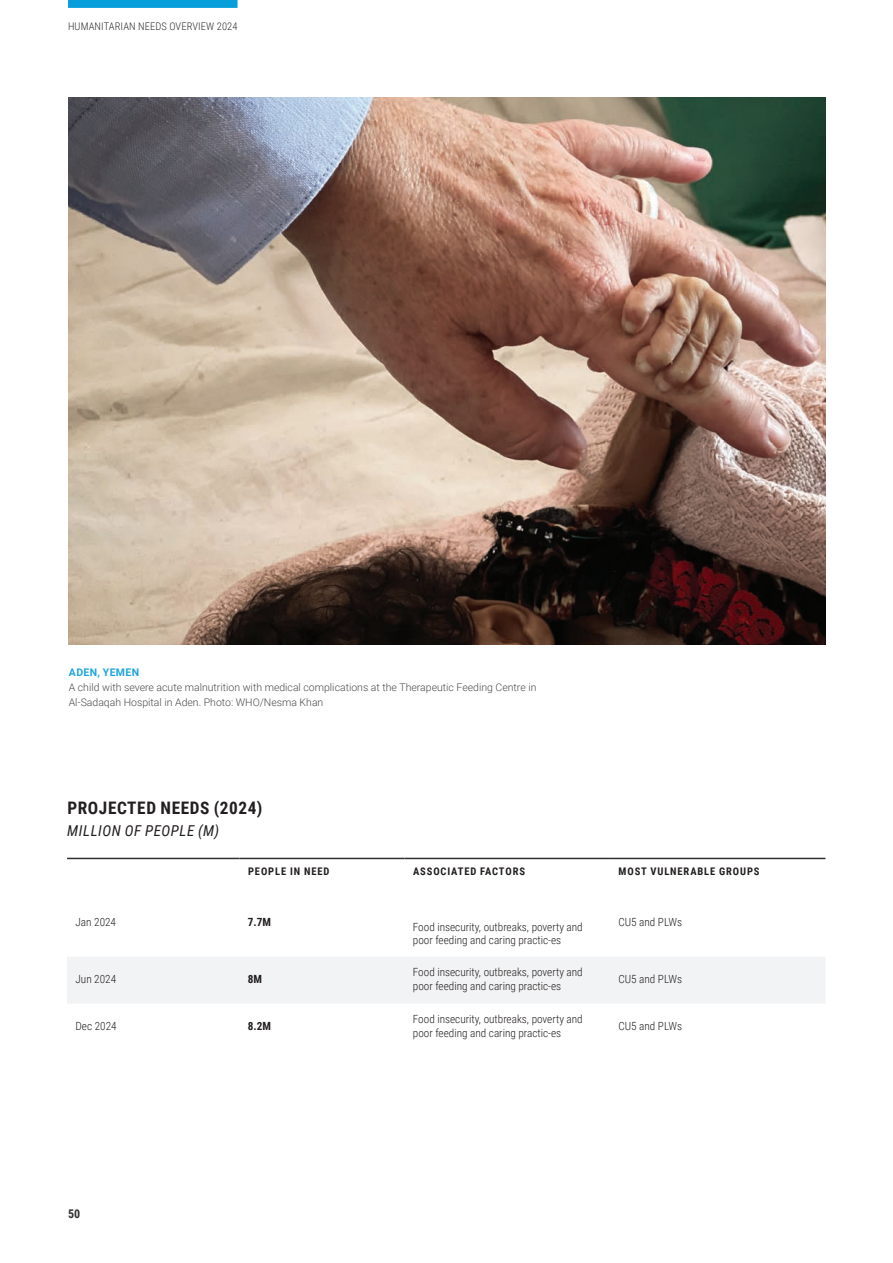
<style>
.page{position:relative;width:893px;height:1263px;background:#fff}
.page>*{position:absolute;margin:0;border:0;box-sizing:border-box;transform-origin:0 0}
.t1{font:700 17.25px "Roboto Condensed";letter-spacing:.035em;color:#231f20}
.t2{font:italic 15px "Roboto Condensed";letter-spacing:.035em;color:#231f20}
.t3{font:700 12px "Roboto Condensed";color:#312f30}
.t4{font:300 11.25px/13.5px "Roboto Condensed";color:#231f20}
.t5{font:700 11.25px "Roboto Condensed";color:#231f20}
.t6{font:300 10.5px/15px "Roboto";color:#4a4b4c}
.t7{font:700 10.5px "Roboto Condensed";letter-spacing:.085em;color:#231f20}
.t8{font:300 10.5px "Roboto Condensed";letter-spacing:.01em;color:#312f30}
.t9{font:700 10.5px "Roboto";letter-spacing:.035em;color:#1fa4dd}
</style>
<div class="page">
<div style="left:68px;top:0;width:170px;height:8px;background:#069edb"></div>
<div style="left:67px;top:957px;width:758px;height:46px;background:#f2f3f4"></div>
<hr style="left:67px;top:858px;width:172px;height:1px;background:#312f30">
<hr style="left:239px;top:858px;width:165px;height:1px;background:#312f30">
<hr style="left:404px;top:858px;width:206px;height:1px;background:#312f30">
<hr style="left:610px;top:858px;width:215px;height:1px;background:#312f30">
<img style="left:69px;top:98px;width:756px;height:547px">
<p class="t8" style="left:68px;top:19px;width:171px">HUMANITARIAN NEEDS OVERVIEW 2024</p>
<p class="t9" style="left:69px;top:664px;width:72px">ADEN, YEMEN</p>
<p class="t6" style="left:69px;top:679px;width:469px">A child with severe acute malnutrition with medical complications at the Therapeutic Feeding Centre in<br>Al-Sadaqah Hospital in Aden. Photo: WHO/Nesma Khan</p>
<h1 class="t1" style="left:67px;top:796px;width:197px">PROJECTED NEEDS (2024)</h1>
<h2 class="t2" style="left:67px;top:821px;width:153px">MILLION OF PEOPLE (M)</h2>
<p class="t7" style="left:248px;top:864px;width:83px">PEOPLE IN NEED</p>
<p class="t7" style="left:413px;top:864px;width:113px">ASSOCIATED FACTORS</p>
<p class="t7" style="left:619px;top:864px;width:142px">MOST VULNERABLE GROUPS</p>
<p class="t4" style="left:76px;top:915px;width:42px">Jan 2024</p>
<p class="t5" style="left:248px;top:914px;width:25px">7.7M</p>
<p class="t4" style="left:413px;top:919px;width:171px">Food insecurity, outbreaks, poverty and poor feeding and caring practic-es</p>
<p class="t4" style="left:618px;top:915px;width:65px">CU5 and PLWs</p>
<p class="t4" style="left:76px;top:972px;width:42px">Jun 2024</p>
<p class="t5" style="left:248px;top:971px;width:16px">8M</p>
<p class="t4" style="left:413px;top:965px;width:171px">Food insecurity, outbreaks, poverty and poor feeding and caring practic-es</p>
<p class="t4" style="left:618px;top:972px;width:65px">CU5 and PLWs</p>
<p class="t4" style="left:76px;top:1019px;width:43px">Dec 2024</p>
<p class="t5" style="left:248px;top:1018px;width:25px">8.2M</p>
<p class="t4" style="left:413px;top:1012px;width:171px">Food insecurity, outbreaks, poverty and poor feeding and caring practic-es</p>
<p class="t4" style="left:618px;top:1019px;width:65px">CU5 and PLWs</p>
<p class="t3" style="left:68px;top:1205px;width:14px">50</p>
</div>
